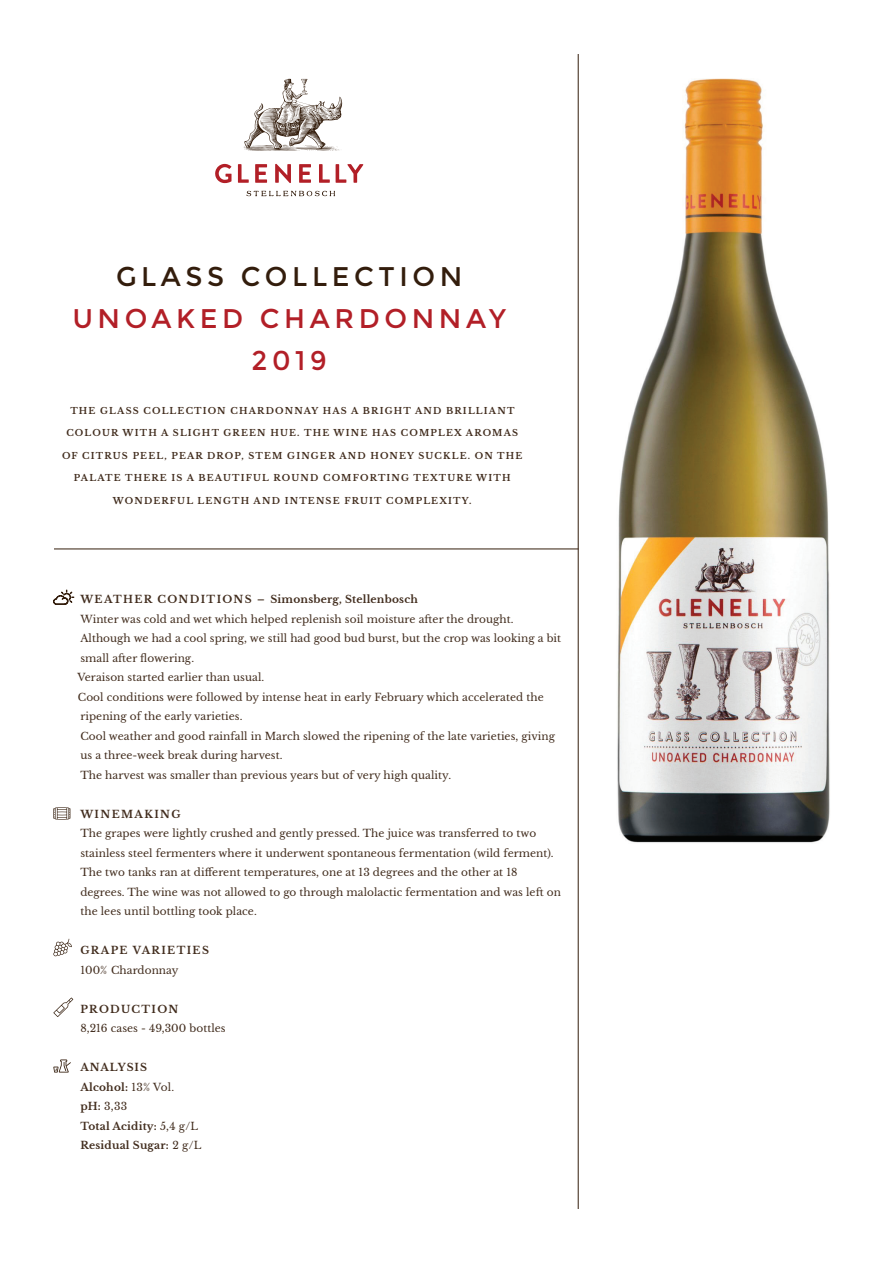
<style>
.page{position:relative;width:893px;height:1263px;background:#fff}
.page>*{position:absolute;margin:0;border:0;box-sizing:border-box;transform-origin:0 0}
.t1{font:27px/42.2px "Montserrat";letter-spacing:.17em;color:#b21f27;text-align:center}
.t2{font:27px "Montserrat";letter-spacing:.17em;color:#331d0c}
.t3{font:10.5px/19.5px "Libre Baskerville";letter-spacing:.005em;color:#412c1d}
.t4{font:700 10.5px/19.5px "Libre Baskerville";letter-spacing:.02em;color:#412c1d}
.t5{font:700 10.5px "Libre Baskerville";letter-spacing:.13em;color:#412c1d}
.t6{font:700 10.5px "Libre Baskerville";letter-spacing:.12em;color:#412c1d}
.t7{font:700 9px "Libre Baskerville";letter-spacing:.13em;color:#412c1d}
.s1{font-weight:400}
</style>
<div class="page">
<hr style="left:578px;top:54px;width:1px;height:1155px;background:#331d0c">
<svg style="left:53px;top:590px;width:21px;height:15px"></svg>
<svg style="left:53px;top:807px;width:17px;height:13px"></svg>
<svg style="left:53px;top:939px;width:19px;height:17px"></svg>
<svg style="left:53px;top:997px;width:20px;height:20px"></svg>
<svg style="left:53px;top:1059px;width:18px;height:13px"></svg>
<hr style="left:54px;top:549px;width:524px;height:1px;background:#331d0c">
<svg style="left:215px;top:164px;width:148px;height:19px"></svg>
<svg style="left:246px;top:191px;width:89px;height:5px"></svg>
<svg style="left:244px;top:79px;width:98px;height:72px"></svg>
<img style="left:617px;top:79px;width:213px;height:764px">
<h1 class="t2" style="left:116px;top:260px;width:348px">GLASS COLLECTION</h1>
<h1 class="t1" style="left:72px;top:297px;width:435px">UNOAKED CHARDONNAY<br>2019</h1>
<p class="t7" style="left:70px;top:405px;width:446px">THE GLASS COLLECTION CHARDONNAY HAS A BRIGHT AND BRILLIANT</p>
<p class="t7" style="left:66px;top:428px;width:453px">COLOUR WITH A SLIGHT GREEN HUE. THE WINE HAS COMPLEX AROMAS</p>
<p class="t7" style="left:62px;top:450px;width:462px">OF CITRUS PEEL, PEAR DROP, STEM GINGER AND HONEY SUCKLE. ON THE</p>
<p class="t7" style="left:74px;top:473px;width:438px">PALATE THERE IS A BEAUTIFUL ROUND COMFORTING TEXTURE WITH</p>
<p class="t7" style="left:113px;top:495px;width:360px">WONDERFUL LENGTH AND INTENSE FRUIT COMPLEXITY.</p>
<p class="t4" style="left:80px;top:589px;width:339px">WEATHER CONDITIONS – Simonsberg, Stellenbosch</p>
<p class="t3" style="left:77px;top:609px;width:485px">Winter was cold and wet which helped replenish soil moisture after the drought.<br>Although we had a cool spring, we still had good bud burst, but the crop was looking a bit small after flowering.<br>Veraison started earlier than usual.<br>Cool conditions were followed by intense heat in early February which accelerated the ripening of the early varieties.<br>Cool weather and good rainfall in March slowed the ripening of the late varieties, giving us a three-week break during harvest.<br>The harvest was smaller than previous years but of very high quality.</p>
<p class="t5" style="left:80px;top:807px;width:102px">WINEMAKING</p>
<p class="t3" style="left:80px;top:823px;width:482px">The grapes were lightly crushed and gently pressed. The juice was transferred to two stainless steel fermenters where it underwent spontaneous fermentation (wild ferment).<br>The two tanks ran at different temperatures, one at 13 degrees and the other at 18 degrees. The wine was not allowed to go through malolactic fermentation and was left on the lees until bottling took place.</p>
<p class="t5" style="left:80px;top:944px;width:130px">GRAPE VARIETIES</p>
<p class="t3" style="left:80px;top:960px;width:100px">100% Chardonnay</p>
<p class="t6" style="left:80px;top:1002px;width:99px">PRODUCTION</p>
<p class="t3" style="left:80px;top:1018px;width:147px">8,216 cases - 49,300 bottles</p>
<p class="t4" style="left:80px;top:1057px;width:123px">ANALYSIS<br>Alcohol: <span class="s1">13% Vol.<br></span>pH: <span class="s1">3,33<br></span>Total Acidity: <span class="s1">5,4 g/L<br></span>Residual Sugar: <span class="s1">2 g/L</span></p>
</div>
